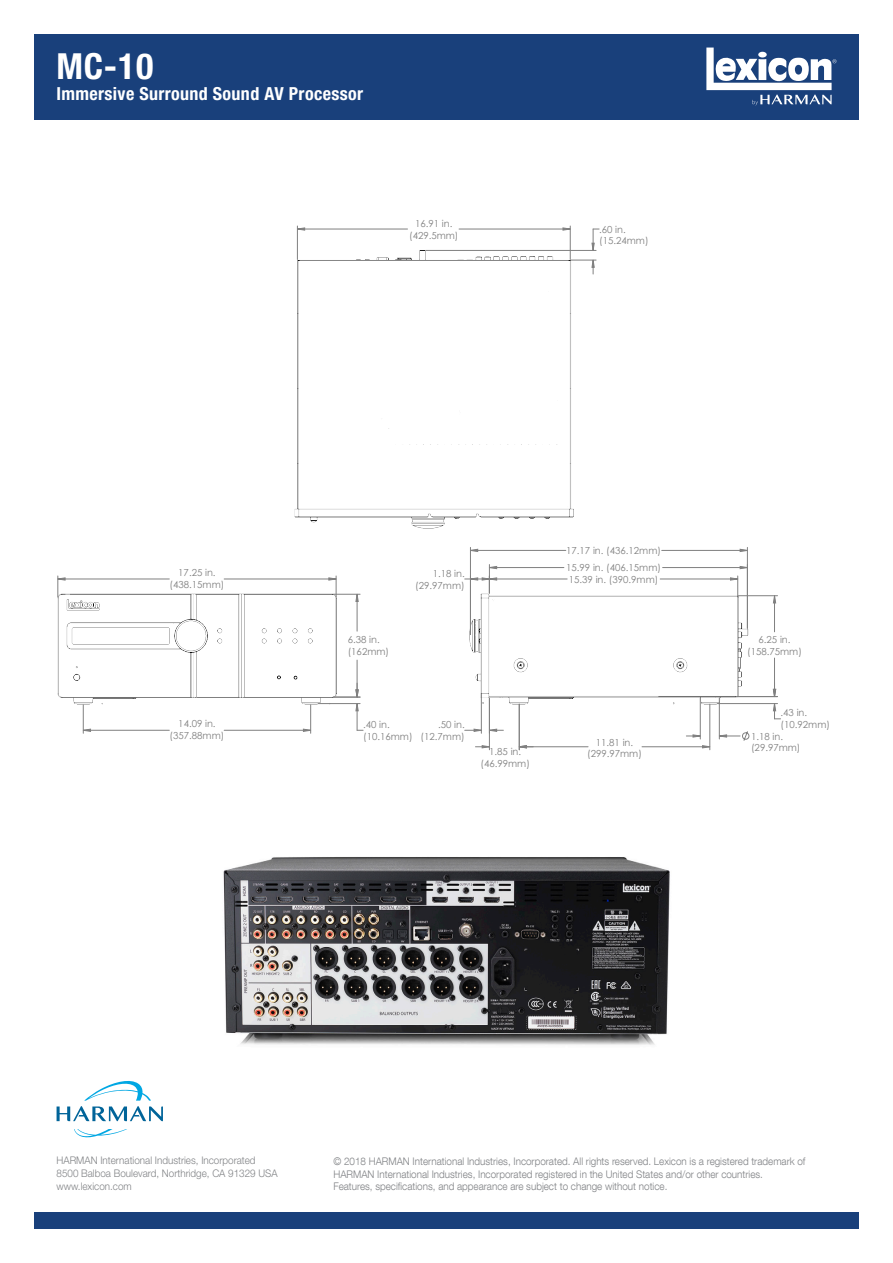
<style>
.page{position:relative;width:893px;height:1263px;background:#fff}
.page>*{position:absolute;margin:0;border:0;box-sizing:border-box;transform-origin:0 0}
.t1{font:700 condensed 36px "Helvetica Neue LT Pro";color:#fff}
.t2{font:700 condensed 18px "Helvetica Neue LT Pro";letter-spacing:.02em;color:#fff}
.t3{font:300 10.5px/12.6px "Helvetica Neue LT Com";color:#808285;scale:.94 1}
.t4{font:300 10.5px "Helvetica Neue LT Pro";color:#808285;scale:.94 1}
.t5{font:9.75px/11.6px "Century Gothic";color:#808080;text-align:center}
</style>
<div class="page">
<div style="left:34px;top:34px;width:825px;height:85px;background:#19407b"></div>
<svg style="left:706px;top:48px;width:130px;height:58px"></svg>
<svg style="left:85px;top:1081px;width:66px;height:19px"></svg>
<svg style="left:74px;top:1129px;width:53px;height:9px"></svg>
<svg style="left:57px;top:1106px;width:106px;height:15px"></svg>
<div style="left:34px;top:1213px;width:825px;height:16px;background:#19407b"></div>
<img style="left:221px;top:857px;width:622px;height:188px">
<img style="left:284px;top:234px;width:300px;height:295px">
<hr style="left:426px;top:250px;width:170px;height:1px;background:#808080">
<hr style="left:459px;top:229px;width:111px;height:1px;background:#808080">
<hr style="left:297px;top:229px;width:110px;height:1px;background:#808080">
<hr style="left:570px;top:226px;width:1px;height:33px;background:#808080">
<hr style="left:297px;top:226px;width:1px;height:33px;background:#808080">
<svg style="left:571px;top:260px;width:25px;height:14px"></svg>
<svg style="left:592px;top:229px;width:7px;height:22px"></svg>
<img style="left:47px;top:583px;width:290px;height:131px">
<hr style="left:83px;top:730px;width:86px;height:1px;background:#808080">
<hr style="left:357px;top:660px;width:1px;height:37px;background:#808080">
<hr style="left:357px;top:594px;width:1px;height:37px;background:#808080">
<hr style="left:224px;top:579px;width:112px;height:1px;background:#808080">
<hr style="left:58px;top:579px;width:111px;height:1px;background:#808080">
<svg style="left:83px;top:705px;width:8px;height:28px"></svg>
<svg style="left:329px;top:576px;width:31px;height:26px"></svg>
<svg style="left:58px;top:576px;width:7px;height:21px"></svg>
<img style="left:469px;top:583px;width:295px;height:131px">
<hr style="left:642px;top:746px;width:68px;height:1px;background:#808080">
<hr style="left:519px;top:746px;width:69px;height:1px;background:#808080">
<hr style="left:710px;top:704px;width:1px;height:46px;background:#808080">
<hr style="left:489px;top:698px;width:1px;height:52px;background:#808080">
<hr style="left:519px;top:704px;width:1px;height:46px;background:#808080">
<hr style="left:470px;top:550px;width:96px;height:1px;background:#808080">
<hr style="left:662px;top:550px;width:84px;height:1px;background:#808080">
<hr style="left:470px;top:547px;width:1px;height:87px;background:#808080">
<hr style="left:747px;top:547px;width:1px;height:81px;background:#808080">
<hr style="left:663px;top:567px;width:84px;height:1px;background:#808080">
<hr style="left:489px;top:567px;width:75px;height:1px;background:#808080">
<hr style="left:660px;top:579px;width:78px;height:1px;background:#808080">
<hr style="left:489px;top:579px;width:78px;height:1px;background:#808080">
<hr style="left:774px;top:596px;width:1px;height:36px;background:#808080">
<hr style="left:774px;top:658px;width:1px;height:39px;background:#808080">
<hr style="left:738px;top:595px;width:39px;height:1px;background:#808080">
<hr style="left:736px;top:696px;width:41px;height:1px;background:#808080">
<hr style="left:717px;top:703px;width:60px;height:1px;background:#808080">
<hr style="left:719px;top:698px;width:1px;height:41px;background:#808080">
<hr style="left:700px;top:698px;width:1px;height:41px;background:#808080">
<svg style="left:702px;top:745px;width:8px;height:3px"></svg>
<svg style="left:475px;top:745px;width:14px;height:3px"></svg>
<svg style="left:520px;top:745px;width:13px;height:3px"></svg>
<svg style="left:471px;top:549px;width:7px;height:3px"></svg>
<svg style="left:740px;top:549px;width:8px;height:3px"></svg>
<svg style="left:740px;top:566px;width:7px;height:3px"></svg>
<svg style="left:730px;top:576px;width:8px;height:19px"></svg>
<svg style="left:465px;top:564px;width:32px;height:29px"></svg>
<svg style="left:773px;top:595px;width:3px;height:8px"></svg>
<svg style="left:773px;top:688px;width:3px;height:8px"></svg>
<svg style="left:773px;top:703px;width:7px;height:16px"></svg>
<svg style="left:719px;top:731px;width:30px;height:10px"></svg>
<svg style="left:686px;top:735px;width:14px;height:2px"></svg>
<svg style="left:102px;top:683px;width:572px;height:50px"></svg>
<p class="t1" style="left:57px;top:44px;width:98px">MC-10</p>
<p class="t2" style="left:57px;top:83px;width:308px">Immersive Surround Sound AV Processor</p>
<p class="t5" style="left:409px;top:217px;width:51px">16.91 in. (429.5mm)</p>
<p class="t5" style="left:599px;top:223px;width:51px;text-align:left">.60 in. (15.24mm)</p>
<p class="t5" style="left:170px;top:566px;width:56px">17.25 in. (438.15mm)</p>
<p class="t5" style="left:348px;top:633px;width:43px;text-align:left">6.38 in. (162mm)</p>
<p class="t5" style="left:566px;top:545px;width:96px">17.17 in. (436.12mm)</p>
<p class="t5" style="left:566px;top:562px;width:96px">15.99 in. (406.15mm)</p>
<p class="t5" style="left:415px;top:567px;width:51px;text-align:right">1.18 in. (29.97mm)</p>
<p class="t5" style="left:569px;top:573px;width:91px">15.39 in. (390.9mm)</p>
<p class="t5" style="left:170px;top:718px;width:56px">14.09 in. (357.88mm)</p>
<p class="t5" style="left:421px;top:719px;width:46px;text-align:right">.50 in. (12.7mm)</p>
<p class="t5" style="left:363px;top:719px;width:51px;text-align:left">.40 in. (10.16mm)</p>
<p class="t5" style="left:480px;top:746px;width:51px">1.85 in. (46.99mm)</p>
<p class="t5" style="left:587px;top:736px;width:56px">11.81 in. (299.97mm)</p>
<p class="t5" style="left:747px;top:634px;width:56px">6.25 in. (158.75mm)</p>
<p class="t5" style="left:781px;top:707px;width:51px;text-align:left">.43 in. (10.92mm)</p>
<p class="t5" style="left:751px;top:730px;width:51px;text-align:left">1.18 in. (29.97mm)</p>
<p class="t4" style="left:57px;top:1154px;width:213px">HARMAN International Industries, Incorporated</p>
<p class="t4" style="left:57px;top:1167px;width:237px">8500 Balboa Boulevard, Northridge, CA 91329 USA</p>
<p class="t4" style="left:57px;top:1179px;width:81px">www.lexicon.com</p>
<p class="t3" style="left:333px;top:1155px;width:504px">© 2018 HARMAN International Industries, Incorporated. All rights reserved. Lexicon is a registered trademark of<br>HARMAN International Industries, Incorporated registered in the United States and/or other countries.<br>Features, specifications, and appearance are subject to change without notice.</p>
</div>
